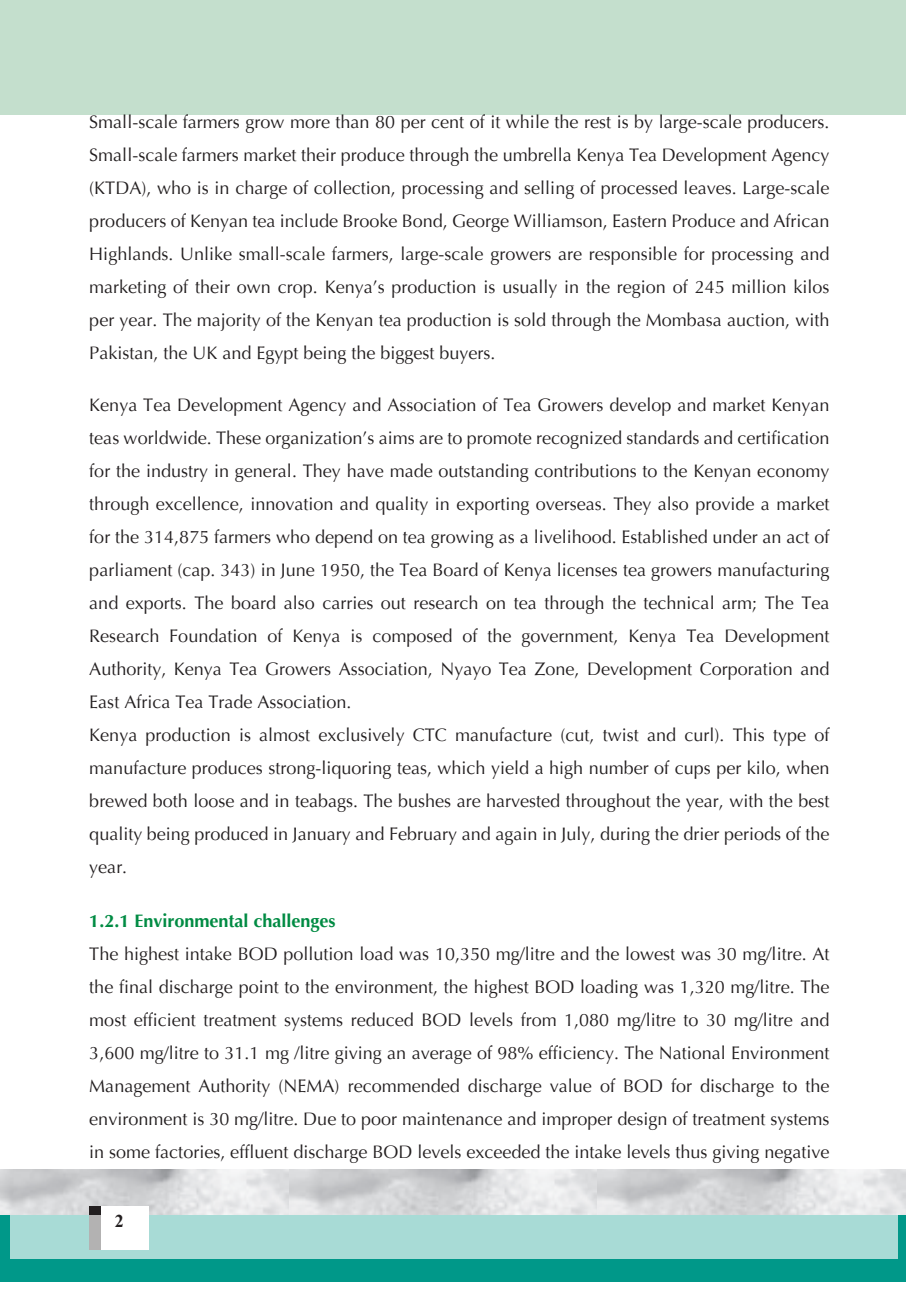
<style>
.page{position:relative;width:906px;height:1289px;background:#fff}
.page>*{position:absolute;margin:0;border:0;box-sizing:border-box;transform-origin:0 0}
.t1{font:18px/33px "Optima";color:#231f20;text-align:justify}
.t2{font:700 18px "Optima";color:#008b43}
.t3{font:700 18px "Times New Roman";color:#231f20}
</style>
<div class="page">
<div style="left:0;top:0;width:906px;height:115px;background:#c4dfcd"></div>
<div style="left:0;top:1215px;width:906px;height:66px;background:#009889"></div>
<div style="left:89px;top:1206px;width:12px;height:43px;background:#231f20"></div>
<div style="left:11px;top:1214px;width:895px;height:44px;background:#a8dbd6"></div>
<div style="left:898px;top:1215px;width:8px;height:66px;background:#009889"></div>
<hr style="left:905px;top:1212px;width:1px;height:44px;background:#fff">
<p class="t1" style="left:89px;top:106px;width:741px">Small-scale farmers grow more than 80 per cent of it while the rest is by large-scale producers.<br>Small-scale farmers market their produce through the umbrella Kenya Tea Development Agency (KTDA), who is in charge of collection, processing and selling of processed leaves. Large-scale producers of Kenyan tea include Brooke Bond, George Williamson, Eastern Produce and African Highlands. Unlike small-scale farmers, large-scale growers are responsible for processing and marketing of their own crop. Kenya’s production is usually in the region of 245 million kilos per year. The majority of the Kenyan tea production is sold through the Mombasa auction, with Pakistan, the UK and Egypt being the biggest buyers.</p>
<p class="t1" style="left:89px;top:388px;width:741px;text-align:left">Kenya Tea Development Agency and Association of Tea Growers develop and market Kenyan teas worldwide. These organization’s aims are to promote recognized standards and certification for the industry in general. They have made outstanding contributions to the Kenyan economy through excellence, innovation and quality in exporting overseas. They also provide a market for the 314,875 farmers who depend on tea growing as a livelihood. Established under an act of parliament (cap. 343) in June 1950, the Tea Board of Kenya licenses tea growers manufacturing and exports. The board also carries out research on tea through the technical arm; The Tea Research Foundation of Kenya is composed of the government, Kenya Tea Development Authority, Kenya Tea Growers Association, Nyayo Tea Zone, Development Corporation and East Africa Tea Trade Association.<br>Kenya production is almost exclusively CTC manufacture (cut, twist and curl). This type of manufacture produces strong-liquoring teas, which yield a high number of cups per kilo, when brewed both loose and in teabags. The bushes are harvested throughout the year, with the best quality being produced in January and February and again in July, during the drier periods of the year.</p>
<p class="t2" style="left:89px;top:910px;width:248px">1.2.1 Environmental challenges</p>
<p class="t1" style="left:89px;top:937px;width:741px">The highest intake BOD pollution load was 10,350 mg/litre and the lowest was 30 mg/litre. At the final discharge point to the environment, the highest BOD loading was 1,320 mg/litre. The most efficient treatment systems reduced BOD levels from 1,080 mg/litre to 30 mg/litre and 3,600 mg/litre to 31.1 mg /litre giving an average of 98% efficiency. The National Environment Management Authority (NEMA) recommended discharge value of BOD for discharge to the environment is 30 mg/litre. Due to poor maintenance and improper design of treatment systems in some factories, effluent discharge BOD levels exceeded the intake levels thus giving negative</p>
<p class="t3" style="left:115px;top:1208px;width:10px">2</p>
</div>
